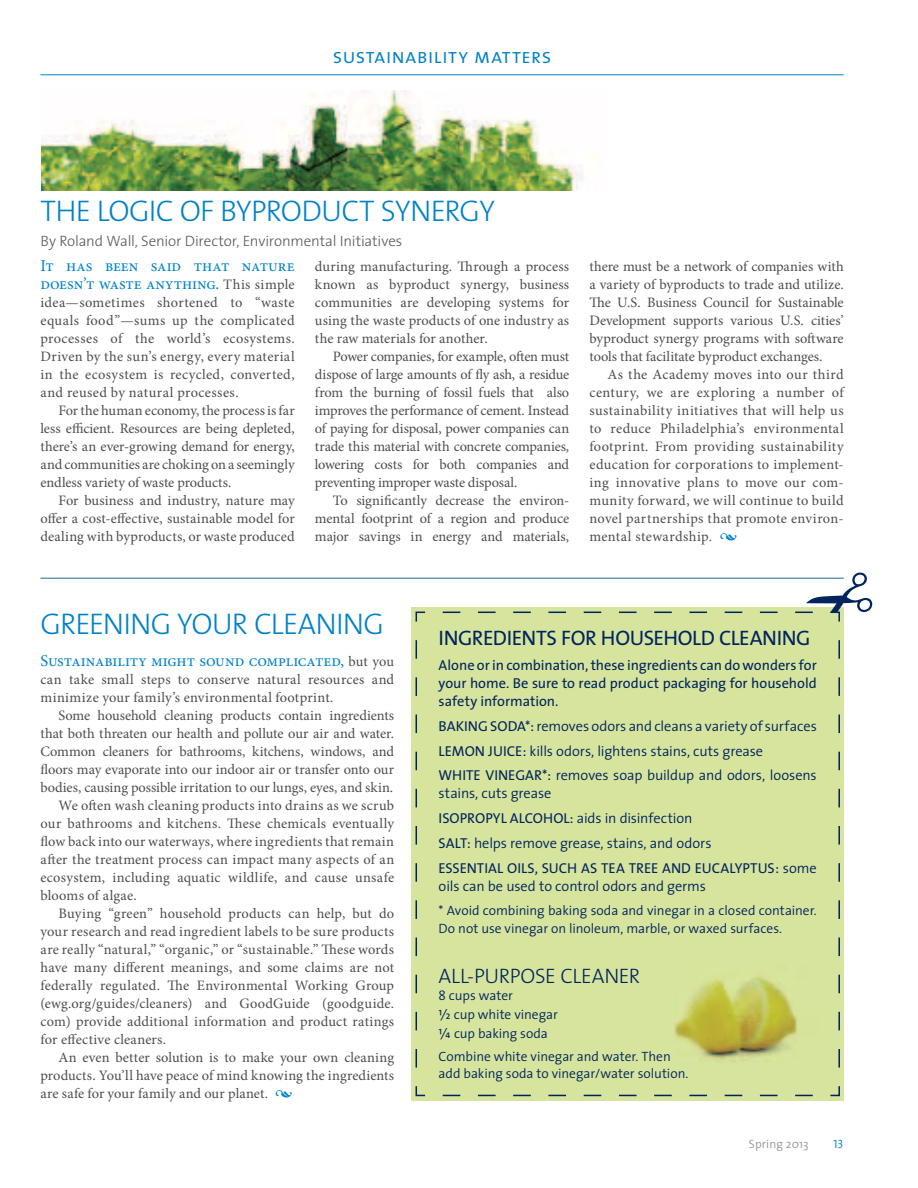
<style>
.page{position:relative;width:918px;height:1188px;background:#fff}
.page>*{position:absolute;margin:0;border:0;box-sizing:border-box;transform-origin:0 0}
.t1{font:30px "The Sans Light Caps";letter-spacing:-.03em;color:#0082c7}
.t2{font:21px "The Sans";letter-spacing:-.02em;color:#00245e}
.t3{font:21px "The Sans Semi Light Caps";letter-spacing:.01em;color:#0082c7}
.t4{font:300 21px "The Sans";letter-spacing:-.015em;color:#00245e}
.t5{font:16.5px/18px "Minion Pro";letter-spacing:-.005em;color:#0082c7}
.t6{font:300 15px "The Sans";letter-spacing:-.01em;color:#58595b}
.t7{font:14.4px/18px "Minion Pro";letter-spacing:.005em;color:#4d4d4f;text-align:justify}
.t8{font:300 14.4px/24.8px "The Sans";letter-spacing:-.005em;color:#00245e}
.t9{font:14.4px/18px "The Sans";color:#00245e;text-align:justify}
.t10{font:300 13.5px/19.5px "The Sans";color:#00245e}
.t11{font:300 12px "The Sans";letter-spacing:.005em;color:#949698}
.t12{font:12px "The Sans Semi Light Caps";color:#0082c7}
.s1{font-size:14.4px;color:#4d4d4f}
.s2{font-style:italic;font-size:16.5px;color:#0082c7}
.s3{font-weight:400}
.s4{font-family:"The Sans Semi Light Expert";font-weight:400}
</style>
<div class="page">
<hr style="left:40px;top:578px;width:804px;height:1px;background:#146f82">
<img style="left:42px;top:91px;width:555px;height:99px">
<hr style="left:40px;top:74px;width:804px;height:1px;background:#0082c7">
<div style="left:415px;top:611px;width:426px;height:486px;background:#d6e49d"></div>
<svg style="left:434px;top:572px;width:438px;height:41px"></svg>
<h2 class="t3" style="left:333px;top:39px;width:220px">sustainability matters</h2>
<h1 class="t1" style="left:40px;top:186px;width:456px">THE LOGIC OF BYPRODUCT SYNERGY</h1>
<p class="t6" style="left:40px;top:229px;width:363px">By Roland Wall, Senior Director, Environmental I nitiatives</p>
<p class="t5" style="left:40px;top:257px;width:256px">It has been said that nature doesn’t waste anything. <span class="s1">This simple</span></p>
<p class="t7" style="left:40px;top:293px;width:256px">idea—sometimes shortened to “waste equals food”—sums up the complicated processes of the world’s ecosystems.<br>Driven by the sun’s energy, every material in the ecosystem is recycled, converted, and reused by natural processes.</p>
<p class="t7" style="left:40px;top:401px;width:256px;text-indent:18px">For the human economy, the process is far less efficient. Resources are being depleted, there’s an ever-growing demand for energy, and communities are choking on a seemingly endless variety of waste products.</p>
<p class="t7" style="left:40px;top:491px;width:256px;text-indent:18px">For business and industry, nature may offer a cost-effective, sustainable model for dealing with byproducts, or waste produced</p>
<p class="t7" style="left:315px;top:257px;width:256px">during manufacturing. Through a process known as byproduct synergy, business communities are developing systems for using the waste products of one industry as the raw materials for another.</p>
<p class="t7" style="left:315px;top:347px;width:256px;text-indent:18px">Power companies, for example, often must dispose of large amounts of fly ash, a residue from the burning of fossil fuels that also improves the performance of cement. Instead of paying for disposal, power companies can trade this material with concrete companies, lowering costs for both companies and preventing improper waste disposal.</p>
<p class="t7" style="left:315px;top:491px;width:256px;text-indent:18px">To significantly decrease the environ&shy;mental footprint of a region and produce major savings in energy and materials,</p>
<p class="t7" style="left:589px;top:257px;width:256px">there must be a network of companies with a variety of byproducts to trade and utilize.<br>The U.S. Business Council for Sustainable Development supports various U.S. cities’ byproduct synergy programs with software tools that facilitate byproduct exchanges.</p>
<p class="t7" style="left:589px;top:365px;width:257px;text-indent:18px">As the Academy moves into our third century, we are exploring a number of sustainability initiatives that will help us to reduce Philadelphia’s environmental footprint. From providing sustainability education for corporations to implement&shy;ing innovative plans to move our com&shy;munity forward, we will continue to build novel partnerships that promote environ&shy;mental stewardship. <span class="s2">•</span></p>
<h1 class="t1" style="left:40px;top:599px;width:345px">GREENING YOUR CLEANING</h1>
<p class="t5" style="left:40px;top:652px;width:355px">Sustainability might sound complicated, <span class="s1">but you</span></p>
<p class="t7" style="left:40px;top:670px;width:355px">can take small steps to conserve natural resources and minimize your family’s environmental footprint.</p>
<p class="t7" style="left:58px;top:706px;width:337px">Some household cleaning products contain ingredients</p>
<p class="t7" style="left:40px;top:724px;width:355px">that both threaten our health and pollute our air and water.</p>
<p class="t7" style="left:40px;top:742px;width:355px">Common cleaners for bathrooms, kitchens, windows, and</p>
<p class="t7" style="left:40px;top:760px;width:355px">floors may evaporate into our indoor air or transfer onto our</p>
<p class="t7" style="left:40px;top:778px;width:354px">bodies, causing possible irritation to our lungs, eyes, and skin.</p>
<p class="t7" style="left:58px;top:796px;width:337px">We often wash cleaning products into drains as we scrub</p>
<p class="t7" style="left:40px;top:814px;width:355px">our bathrooms and kitchens. These chemicals eventually</p>
<p class="t7" style="left:40px;top:832px;width:355px">flow back into our waterways, where ingredients that remain</p>
<p class="t7" style="left:40px;top:850px;width:355px">after the treatment process can impact many aspects of an</p>
<p class="t7" style="left:40px;top:868px;width:355px">ecosystem, including aquatic wildlife, and cause unsafe</p>
<p class="t7" style="left:40px;top:886px;width:98px">blooms of algae.</p>
<p class="t7" style="left:58px;top:904px;width:337px">Buying “green” household products can help, but do</p>
<p class="t7" style="left:40px;top:922px;width:355px">your research and read ingredient labels to be sure products</p>
<p class="t7" style="left:40px;top:940px;width:355px">are really “natural,” “organic,” or “sustainable.” These words</p>
<p class="t7" style="left:40px;top:958px;width:355px">have many different meanings, and some claims are not</p>
<p class="t7" style="left:40px;top:976px;width:355px">federally regulated. The Environmental Working Group</p>
<p class="t7" style="left:40px;top:994px;width:355px">(ewg.org/guides/cleaners) and GoodGuide (goodguide.</p>
<p class="t7" style="left:40px;top:1012px;width:355px">com) provide additional information and product ratings</p>
<p class="t7" style="left:40px;top:1030px;width:127px">for effective cleaners.</p>
<p class="t7" style="left:58px;top:1048px;width:337px">An even better solution is to make your own cleaning</p>
<p class="t7" style="left:40px;top:1066px;width:355px">products. You’ll have peace of mind knowing the ingredients</p>
<p class="t7" style="left:40px;top:1084px;width:254px">are safe for your family and our planet. <span class="s2">•</span></p>
<h2 class="t2" style="left:439px;top:621px;width:373px">Ingredi ents for Household Cleani ng</h2>
<p class="t9" style="left:439px;top:656px;width:380px">Alone or in combination, these ingredients can do wonders for your home. Be sure to read product packaging for household safety information.</p>
<p class="t8" style="left:439px;top:713px;width:380px"><span class="s3">Baki ng Soda*:</span> removes odors and cleans a variety of surfaces<br><span class="s3">Lemon juice:</span> kills odors, lightens stains, cuts grease<br><span class="s3">White Vi negar*:</span> removes soap buildup and odors, loosens</p>
<p class="t8" style="left:439px;top:781px;width:380px">stains, cuts grease<br><span class="s3">Isopropyl Alcohol:</span> aids in disinfection<br><span class="s3">Salt:</span> helps remove grease, stains, and odors<br><span class="s3">Essential oi ls, such as tea tree and eucalyptus:</span> some</p>
<p class="t8" style="left:439px;top:873px;width:269px">oils can be used to control odors and germs</p>
<p class="t10" style="left:439px;top:901px;width:380px;line-height:18px">* Avoid combining baking soda and vinegar in a closed container.<br>Do not use vinegar on linoleum, marble, or waxed surfaces.</p>
<h2 class="t4" style="left:439px;top:959px;width:203px">All-purpose Cleaner</h2>
<p class="t10" style="left:439px;top:985px;width:121px">8 cups water<br><span class="s4">V</span> cup white vinegar<br><span class="s4">W</span> cup baking soda</p>
<p class="t10" style="left:439px;top:1048px;width:251px;line-height:16.2px">Combine white vinegar and water. Then add baking soda to vinegar/water solution.</p>
<p class="t11" style="left:749px;top:1134px;width:61px">Spring 2013</p>
<p class="t12" style="left:834px;top:1134px;width:12px">13</p>
</div>
